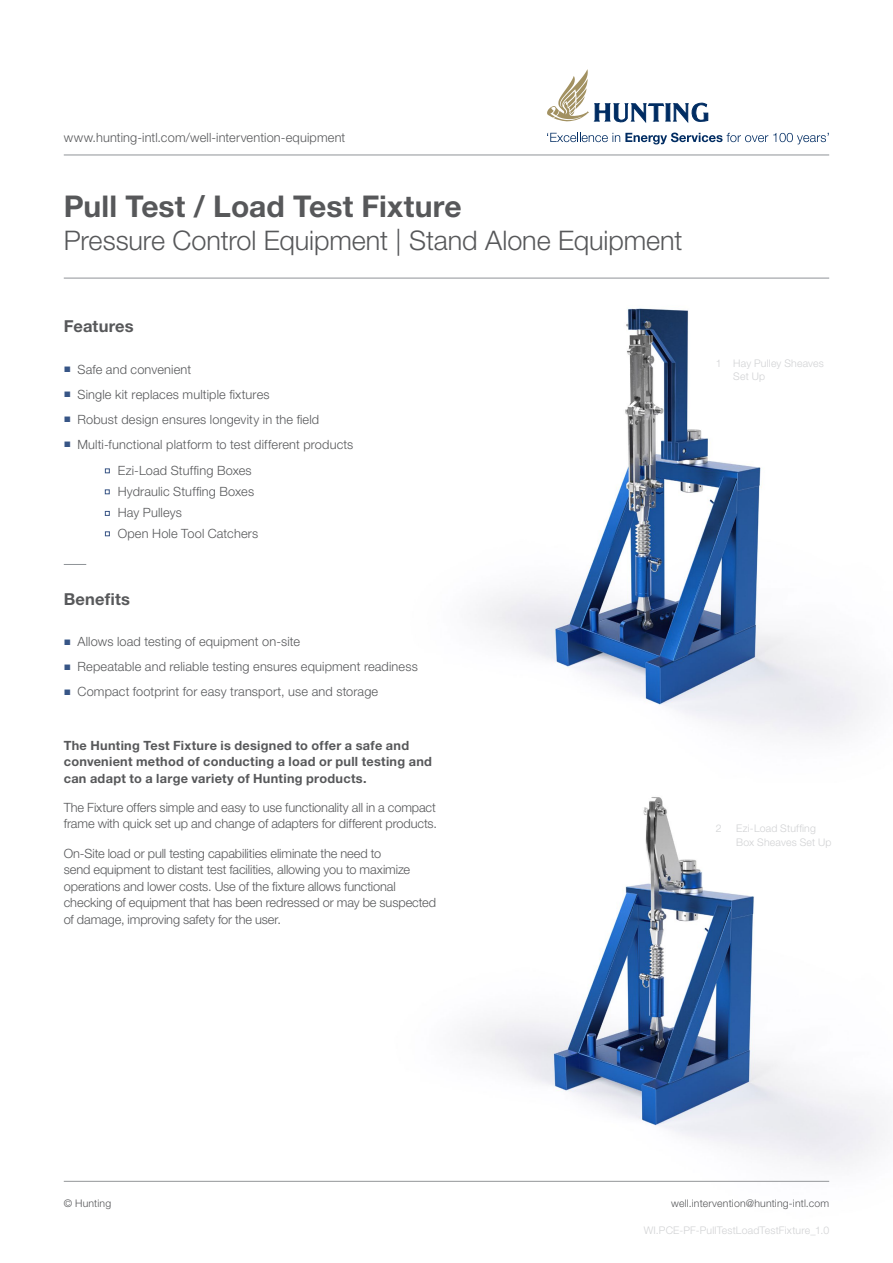
<style>
.page{position:relative;width:893px;height:1263px;background:#fff}
.page>*{position:absolute;margin:0;border:0;box-sizing:border-box;transform-origin:0 0}
._00_Datasheet_Headin{font:700 30px "Helvetica Neue LT Pro";color:#57585a}
._00_Datasheet_Headin-2{font:300 27px "Helvetica Neue LT Pro";letter-spacing:-.005em;color:#57585a}
._0b_Brochure_Subhead{font:700 16.5px "Helvetica Neue LT Pro";letter-spacing:.01em;color:#57585a}
.Body_copy{font:300 12.75px/16.5px "Helvetica Neue LT Pro";color:#57585a}
.Body_copy-2{font:700 12.75px/16.5px "Helvetica Neue LT Pro";letter-spacing:.02em;color:#57585a}
._0b_Brochure_Subhead-2{font:300 10.5px/13.5px "Helvetica Neue LT Pro";letter-spacing:.02em;color:#d1d2d4}
.Address_email{font:300 10.5px "Helvetica Neue LT Pro";letter-spacing:.015em;color:#57585a}
.Version{font:300 10.5px "Helvetica Neue LT Pro";letter-spacing:.015em;color:#d1d2d4}
.s1{font-family:"Times New Roman";font-weight:400;font-size:12px;color:#375586}
</style>
<div class="page">
<img style="left:380px;top:797px;width:505px;height:385px">
<img style="left:390px;top:277px;width:479px;height:460px">
<hr style="left:64px;top:155px;width:765px;height:1px;background:#8f9397">
<svg style="left:547px;top:133px;width:282px;height:11px"></svg>
<svg style="left:547px;top:69px;width:42px;height:53px"></svg>
<svg style="left:595px;top:103px;width:113px;height:20px"></svg>
<hr style="left:64px;top:1181px;width:765px;height:1px;background:#939598">
<hr style="left:64px;top:278px;width:765px;height:1px;background:#8f9397">
<svg style="left:64px;top:564px;width:22px;height:1px"></svg>
<svg style="left:105px;top:468px;width:5px;height:5px"></svg>
<svg style="left:105px;top:489px;width:5px;height:5px"></svg>
<svg style="left:105px;top:511px;width:5px;height:5px"></svg>
<svg style="left:105px;top:531px;width:5px;height:5px"></svg>
<p class="Body_copy" style="left:64px;top:129px;width:283px">www.hunting-intl.com/well-intervention-equipment</p>
<p class="_00_Datasheet_Headin" style="left:64px;top:188px;width:400px">Pull Test / Load Test Fixture</p>
<p class="_00_Datasheet_Headin-2" style="left:64px;top:223px;width:620px">Pressure Control Equipment | Stand Alone Equipment</p>
<p class="_0b_Brochure_Subhead" style="left:64px;top:316px;width:71px">Features</p>
<p class="Body_copy" style="left:64px;top:361px;width:129px"><span class="s1">■</span> Safe and convenient</p>
<p class="Body_copy" style="left:64px;top:386px;width:207px"><span class="s1">■</span> Single kit replaces multiple fixtures</p>
<p class="Body_copy" style="left:64px;top:411px;width:257px"><span class="s1">■</span> Robust design ensures longevity in the field</p>
<p class="Body_copy" style="left:64px;top:436px;width:291px"><span class="s1">■</span> Multi-functional platform to test different products</p>
<p class="Body_copy" style="left:118px;top:462px;width:135px">Ezi-Load Stuffing Boxes</p>
<p class="Body_copy" style="left:118px;top:483px;width:138px">Hydraulic Stuffing Boxes</p>
<p class="Body_copy" style="left:118px;top:504px;width:66px">Hay Pulleys</p>
<p class="Body_copy" style="left:118px;top:525px;width:142px">Open Hole Tool Catchers</p>
<p class="_0b_Brochure_Subhead" style="left:64px;top:588px;width:68px">Benefits</p>
<p class="Body_copy" style="left:64px;top:633px;width:238px"><span class="s1">■</span> Allows load testing of equipment on-site</p>
<p class="Body_copy" style="left:64px;top:658px;width:356px"><span class="s1">■</span> Repeatable and reliable testing ensures equipment readiness</p>
<p class="Body_copy" style="left:64px;top:683px;width:316px"><span class="s1">■</span> Compact footprint for easy transport, use and storage</p>
<p class="Body_copy-2" style="left:64px;top:737px;width:370px">The Hunting Test Fixture is designed to offer a safe and convenient method of conducting a load or pull testing and can adapt to a large variety of Hunting products.</p>
<p class="Body_copy" style="left:64px;top:799px;width:375px">The Fixture offers simple and easy to use functionality all in a compact frame with quick set up and change of adapters for different products.</p>
<p class="Body_copy" style="left:64px;top:845px;width:374px">On-Site load or pull testing capabilities eliminate the need to<br>send equipment to distant test facilities, allowing you to maximize operations and lower costs. Use of the fixture allows functional checking of equipment that has been redressed or may be suspected of damage, improving safety for the user.</p>
<p class="_0b_Brochure_Subhead-2" style="left:733px;top:356px;width:92px;text-indent:-18px">1 Hay Pulley Sheaves<br>Set Up</p>
<p class="_0b_Brochure_Subhead-2" style="left:716px;top:822px;width:7px">2</p>
<p class="_0b_Brochure_Subhead-2" style="left:736px;top:822px;width:97px">Ezi-Load Stuffing<br>Box Sheaves Set Up</p>
<p class="Address_email" style="left:64px;top:1196px;width:49px">© Hunting</p>
<p class="Address_email" style="left:671px;top:1196px;width:159px">well.intervention@hunting-intl.com</p>
<p class="Version" style="left:644px;top:1223px;width:187px">WI.PCE-PF-PullTestLoadTestFixture_1.0</p>
</div>
